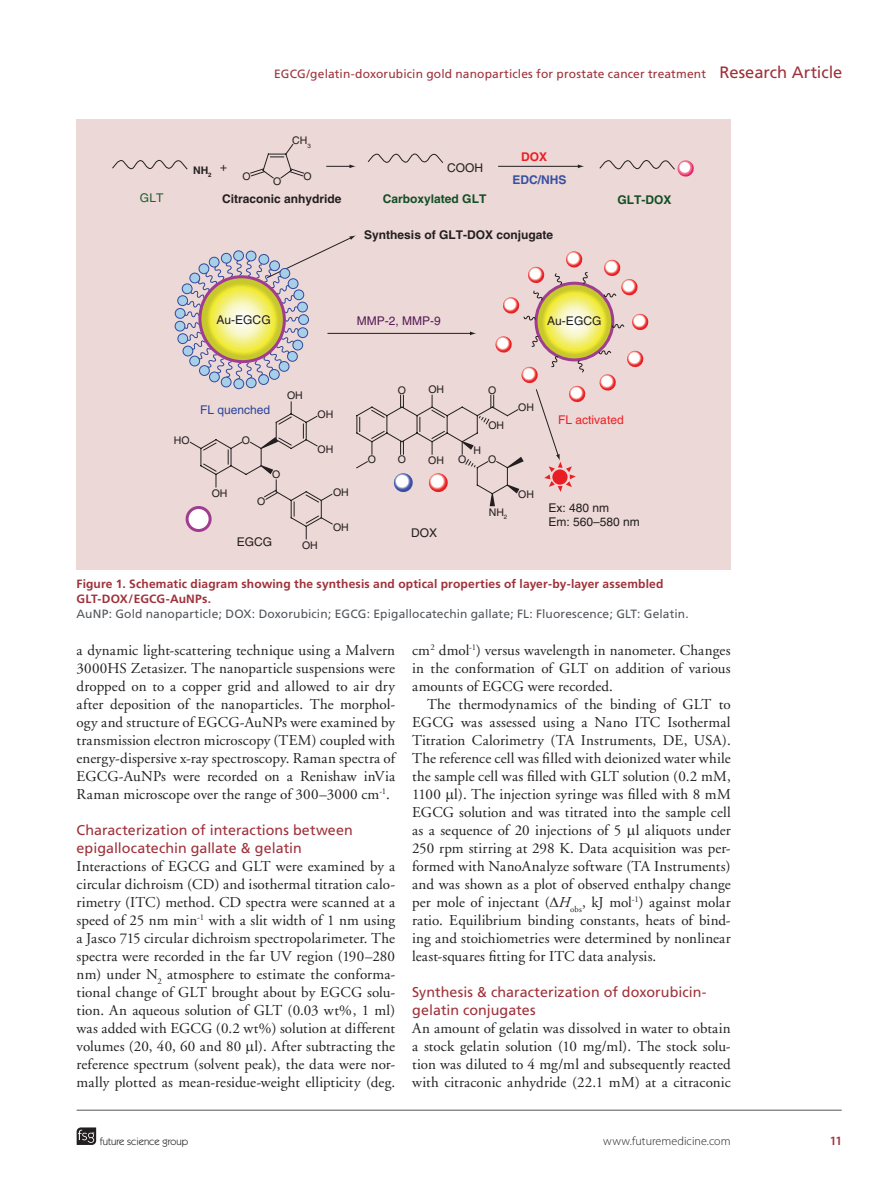
<style>
.page{position:relative;width:885px;height:1191px;background:#fff}
.page>*{position:absolute;margin:0;border:0;box-sizing:border-box;transform-origin:0 0}
.t1{font:15px/18px "Adobe Garamond";letter-spacing:.005em;color:#231f20;text-align:justify}
.t2{font:14.25px/18px "Frutiger";letter-spacing:.005em;color:#9f313a}
.t3{font:600 12.75px "Myriad Pro";color:#9f313a}
.t4{font:700 12px/15px "Frutiger";letter-spacing:.015em;color:#9f313a}
.t5{font:12px "Frutiger";letter-spacing:.01em;color:#52555a}
.t6{font:12px "Frutiger";letter-spacing:.01em;color:#9f313a}
.t7{font:700 12px "Helvetica LT Std";color:#231f20}
.t8{font:12px/14.4px "Helvetica LT Std";color:#231f20}
.t9{font:300 12px "Myriad Pro";letter-spacing:.005em;color:#231f20}
.t10{font:700 12px "Helvetica LT Std";color:#134f26}
.t11{font:12px "Helvetica LT Std";color:#571c57}
.t12{font:12px "Helvetica LT Std";color:#ee1e23}
.t13{font:12px "Helvetica LT Std";color:#29449c}
.t14{font:700 12px "Helvetica LT Std";color:#3750a2}
.t15{font:700 12px "Helvetica LT Std";color:#ee1d23}
.t16{font:12px "Helvetica LT Std";color:#1e6031}
.t17{font:10.5px "Helvetica LT Std";color:#231f20}
.t18{font:10.5px "Itc Kabel";color:#231f20}
.t19{font:700 10.5px "Helvetica LT Std";color:#231f20}
.s1{font-size:16.5px}
.s2{font-style:italic}
</style>
<div class="page">
<div style="left:77px;top:119px;width:653px;height:451px;background:#ecd8d6"></div>
<div style="left:178px;top:334px;width:10px;height:9px;background:#a7d0e8;border-radius:50%"></div>
<div style="left:177px;top:333px;width:11px;height:11px;border:1px solid #304a9e;border-radius:50%"></div>
<div style="left:175px;top:321px;width:10px;height:10px;background:#a7d0e8;border-radius:50%"></div>
<div style="left:175px;top:321px;width:10px;height:10px;border:1px solid #304a9e;border-radius:50%"></div>
<div style="left:175px;top:308px;width:10px;height:10px;background:#a7d0e8;border-radius:50%"></div>
<div style="left:175px;top:308px;width:10px;height:11px;border:1px solid #304a9e;border-radius:50%"></div>
<div style="left:178px;top:296px;width:9px;height:9px;background:#a7d0e8;border-radius:50%"></div>
<div style="left:177px;top:295px;width:11px;height:11px;border:1px solid #304a9e;border-radius:50%"></div>
<div style="left:182px;top:283px;width:10px;height:11px;border:1px solid #304a9e;border-radius:50%"></div>
<svg style="left:112px;top:153px;width:582px;height:26px"></svg>
<svg style="left:285px;top:143px;width:193px;height:300px"></svg>
<svg style="left:393px;top:251px;width:256px;height:255px"></svg>
<svg style="left:183px;top:235px;width:189px;height:305px"></svg>
<svg style="left:77px;top:1127px;width:19px;height:18px"></svg>
<hr style="left:77px;top:1109px;width:764px;height:1px;background:#52555a">
<p class="t6" style="left:274px;top:67px;width:569px">EGCG/gelatin-doxorubicin gold nanoparticles for prostate cancer treatment <span class="s1">Research Article</span></p>
<p class="t16" style="left:140px;top:191px;width:25px">GLT</p>
<p class="t19" style="left:193px;top:163px;width:20px">NH<sub>2</sub></p>
<p class="t8" style="left:220px;top:160px;width:9px">+</p>
<p class="t17" style="left:292px;top:134px;width:20px">CH<sub>3</sub></p>
<p class="t17" style="left:242px;top:170px;width:10px">O</p>
<p class="t17" style="left:303px;top:170px;width:10px">O</p>
<p class="t17" style="left:273px;top:175px;width:10px">O</p>
<p class="t7" style="left:222px;top:192px;width:121px">Citraconic anhydride</p>
<p class="t8" style="left:447px;top:160px;width:37px">COOH</p>
<p class="t15" style="left:521px;top:149px;width:28px">DOX</p>
<p class="t14" style="left:512px;top:173px;width:55px">EDC/NHS</p>
<p class="t10" style="left:383px;top:192px;width:105px">Carboxylated GLT</p>
<p class="t10" style="left:617px;top:192px;width:55px">GLT-DOX</p>
<p class="t7" style="left:364px;top:227px;width:190px">Synthesis of GLT-DOX conjugate</p>
<p class="t8" style="left:216px;top:312px;width:56px">Au-EGCG</p>
<p class="t8" style="left:547px;top:313px;width:56px">Au-EGCG</p>
<p class="t11" style="left:357px;top:314px;width:85px">MMP-2, MMP-9</p>
<p class="t13" style="left:200px;top:402px;width:72px">FL quenched</p>
<p class="t17" style="left:174px;top:434px;width:17px">HO</p>
<p class="t17" style="left:242px;top:434px;width:10px">O</p>
<p class="t17" style="left:287px;top:390px;width:17px">OH</p>
<p class="t17" style="left:212px;top:487px;width:17px">OH</p>
<p class="t17" style="left:272px;top:469px;width:10px">O</p>
<p class="t17" style="left:257px;top:495px;width:10px">O</p>
<p class="t17" style="left:317px;top:408px;width:17px">OH</p>
<p class="t17" style="left:317px;top:443px;width:17px">OH</p>
<p class="t17" style="left:333px;top:486px;width:17px">OH</p>
<p class="t17" style="left:333px;top:521px;width:17px">OH</p>
<p class="t8" style="left:237px;top:535px;width:37px">EGCG</p>
<p class="t17" style="left:302px;top:540px;width:17px">OH</p>
<p class="t17" style="left:367px;top:453px;width:10px">O</p>
<p class="t17" style="left:398px;top:384px;width:10px">O</p>
<p class="t17" style="left:398px;top:453px;width:10px">O</p>
<p class="t17" style="left:428px;top:383px;width:17px">OH</p>
<p class="t17" style="left:488px;top:384px;width:10px">O</p>
<p class="t17" style="left:428px;top:455px;width:17px">OH</p>
<p class="t17" style="left:458px;top:453px;width:10px">O</p>
<p class="t17" style="left:473px;top:445px;width:9px">H</p>
<p class="t17" style="left:488px;top:419px;width:17px">OH</p>
<p class="t17" style="left:488px;top:453px;width:10px">O</p>
<p class="t17" style="left:488px;top:506px;width:20px">NH<sub>2</sub></p>
<p class="t8" style="left:411px;top:525px;width:28px">DOX</p>
<p class="t17" style="left:518px;top:401px;width:17px">OH</p>
<p class="t17" style="left:518px;top:488px;width:17px">OH</p>
<p class="t12" style="left:558px;top:413px;width:67px">FL activated</p>
<p class="t8" style="left:548px;top:500px;width:93px">Ex: 480 nm<br>Em: 560–580 nm</p>
<p class="t4" style="left:77px;top:576px;width:588px">Figure 1. Schematic diagram showing the synthesis and optical properties of layer-by-layer assembled<br>GLT-DOX/EGCG-AuNPs.</p>
<p class="t5" style="left:77px;top:606px;width:613px">AuNP: Gold nanoparticle; DOX: Doxorubicin; EGCG: Epigallocatechin gallate; FL: Fluorescence; GLT: Gelatin.</p>
<p class="t1" style="left:77px;top:641px;width:320px">a dynamic light-scattering technique using a Malvern 3000HS Zetasizer. The nanoparticle suspensions were dropped on to a copper grid and allowed to air dry after deposition of the nanoparticles. The morphol&shy;ogy and structure of EGCG-AuNPs were examined by transmission electron microscopy (TEM) coupled with energy-dispersive x-ray spectroscopy. Raman spectra of EGCG-AuNPs were recorded on a Renishaw inVia Raman microscope over the range of 300–3000 cm<sup>-1</sup>.</p>
<p class="t2" style="left:77px;top:820px;width:278px">Characterization of interactions between epigallocatechin gallate &amp; gelatin</p>
<p class="t1" style="left:77px;top:857px;width:320px">Interactions of EGCG and GLT were examined by a circular dichroism (CD) and isothermal titration calo&shy;rimetry (ITC) method. CD spectra were scanned at a speed of 25 nm min<sup>-1</sup> with a slit width of 1 nm using a Jasco 715 circular dichroism spectropolarimeter. The spectra were recorded in the far UV region (190–280 nm) under N<sub>2</sub> atmosphere to estimate the conforma&shy;tional change of GLT brought about by EGCG solu&shy;tion. An aqueous solution of GLT (0.03 wt%, 1 ml) was added with EGCG (0.2 wt%) solution at different volumes (20, 40, 60 and 80 l). After subtracting the reference spectrum (solvent peak), the data were nor&shy;mally plotted as mean-residue-weight ellipticity (deg.</p>
<p class="t1" style="left:412px;top:641px;width:320px">cm<sup>2</sup> dmol<sup>-1</sup>) versus wavelength in nanometer. Changes in the conformation of GLT on addition of various amounts of EGCG were recorded.</p>
<p class="t1" style="left:412px;top:695px;width:320px;text-indent:15px">The thermodynamics of the binding of GLT to EGCG was assessed using a Nano ITC Isothermal Titration Calorimetry (TA Instruments, DE, USA).<br>The reference cell was filled with deionized water while the sample cell was filled with GLT solution (0.2 mM, 1100 l). The injection syringe was filled with 8 mM EGCG solution and was titrated into the sample cell as a sequence of 20 injections of 5 l aliquots under 250 rpm stirring at 298 K. Data acquisition was per&shy;formed with NanoAnalyze software (TA Instruments) and was shown as a plot of observed enthalpy change per mole of injectant ( <span class="s2">H</span><sub>obs</sub>, kJ mol<sup>-1</sup>) against molar ratio. Equilibrium binding constants, heats of bind&shy;ing and stoichiometries were determined by nonlinear least-squares fitting for ITC data analysis.</p>
<p class="t2" style="left:412px;top:982px;width:296px">Synthesis &amp; characterization of doxorubicin&shy;gelatin conjugates</p>
<p class="t1" style="left:412px;top:1019px;width:320px">An amount of gelatin was dissolved in water to obtain a stock gelatin solution (10 mg/ml). The stock solu&shy;tion was diluted to 4 mg/ml and subsequently reacted with citraconic anhydride (22.1 mM) at a citraconic</p>
<p class="t18" style="left:100px;top:1135px;width:90px">future science group</p>
<p class="t9" style="left:603px;top:1134px;width:129px">www.futuremedicine.com</p>
<p class="t3" style="left:829px;top:1132px;width:14px">11</p>
</div>
